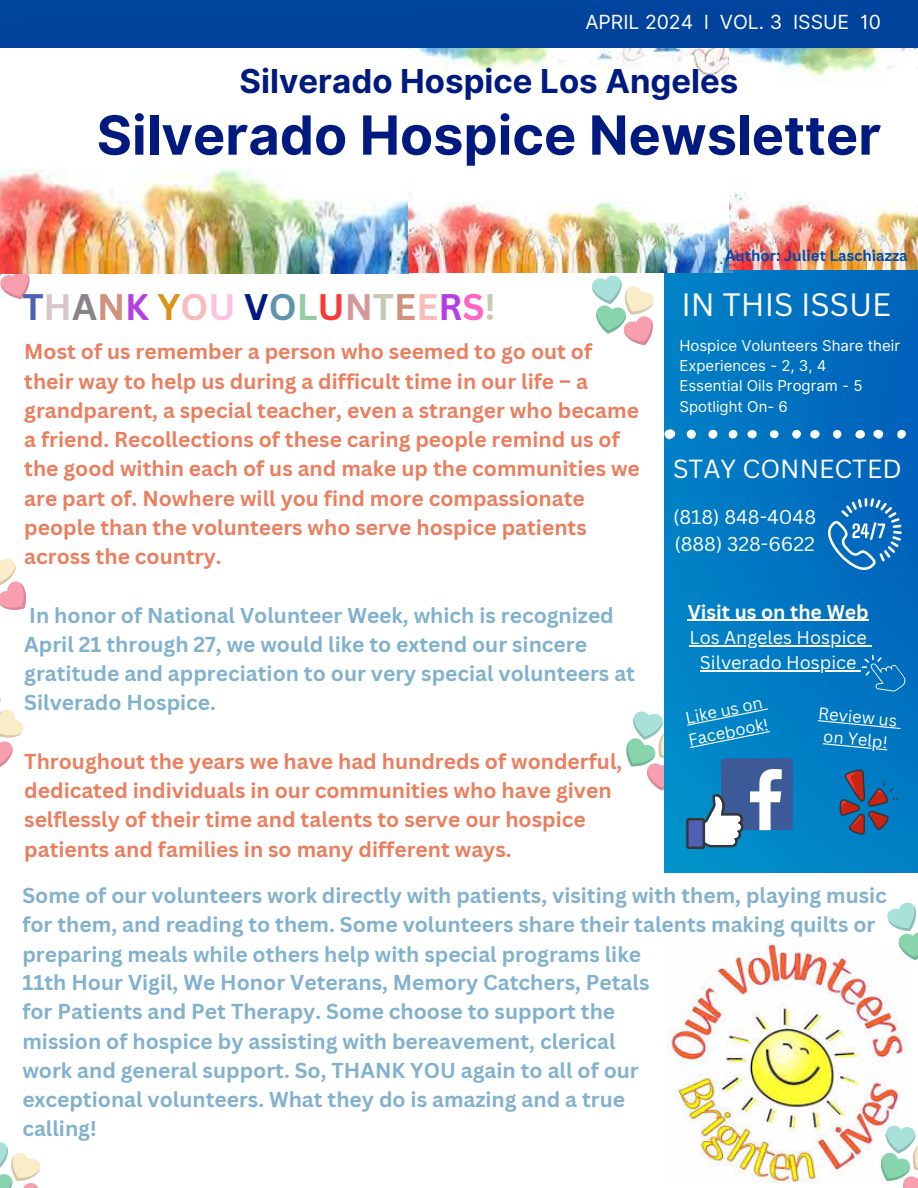
<style>
.page{position:relative;width:918px;height:1188px;background:#fff}
.page>*{position:absolute;margin:0;border:0;box-sizing:border-box;transform-origin:0 0}
.t1{font:700 54px "Inter";color:#001a7f}
.t2{font:700 36px "Canva Sans";color:#ce927d}
.t3{font:700 33px "Inter";color:#001a7f}
.t4{font:31.5px "Canva Sans";color:#fff}
.t5{font:25.5px "Canva Sans";color:#fff}
.t6{font:700 21px/29.2px "Canva Sans";color:#81b1cd}
.t7{font:700 21px/29.2px "Canva Sans";color:#ea7e5e}
.t8{font:19.5px "Canva Sans";color:#fff}
.t9{font:19.5px "Inter";color:#fff}
.t10{font:700 19.5px "Canva Sans";color:#fff}
.t11{font:18px "Canva Sans";color:#fff}
.t12{font:16.5px "Canva Sans";color:#fff}
.t13{font:15px/20.2px "Inter";color:#fff}
.t14{font:700 15px "Canva Sans";color:#004aad}
.s1{color:#4f60b5}
.s2{color:#d6c6ca}
.s3{color:#88848a}
.s4{color:#b340e5}
.s5{color:#d79518}
.s6{color:#fabbbb}
.s7{color:#fac2e3}
.s8{color:#001a7f}
.s9{color:#5d95af}
.s10{color:#95cca2}
.s11{color:#f93838}
.s12{color:#d1999a}
.s13{color:#c8c8b6}
.s14{color:#ff66c4}
</style>
<div class="page">
<div style="left:0;top:0;width:918px;height:47px;background:#00439d"></div>
<img style="left:664px;top:270px;width:254px;height:602px">
<svg style="left:664px;top:429px;width:12px;height:10px"></svg>
<svg style="left:873px;top:430px;width:10px;height:9px"></svg>
<div style="left:687px;top:430px;width:9px;height:9px;background:#fff;border-radius:50%"></div>
<svg style="left:855px;top:430px;width:10px;height:9px"></svg>
<div style="left:708px;top:430px;width:9px;height:9px;background:#fff;border-radius:50%"></div>
<div style="left:810px;top:430px;width:10px;height:9px;background:#fff;border-radius:50%"></div>
<svg style="left:746px;top:430px;width:11px;height:9px"></svg>
<div style="left:897px;top:430px;width:9px;height:9px;background:#fff;border-radius:50%"></div>
<div style="left:792px;top:430px;width:9px;height:9px;background:#fff;border-radius:50%"></div>
<div style="left:729px;top:430px;width:9px;height:9px;background:#fff;border-radius:4px"></div>
<svg style="left:833px;top:430px;width:8px;height:9px"></svg>
<div style="left:770px;top:430px;width:9px;height:8px;background:#fff;border-radius:50%"></div>
<div style="left:721px;top:758px;width:72px;height:72px;background:#3d5a98;border-radius:4px"></div>
<svg style="left:828px;top:498px;width:74px;height:72px;background:#2e83c8"></svg>
<svg style="left:839px;top:769px;width:59px;height:66px;background:#36608b"></svg>
<img style="left:667px;top:944px;width:240px;height:238px">
<svg style="left:0;top:273px;width:32px;height:26px"></svg>
<img style="left:0;top:48px;width:733px;height:225px">
<img style="left:729px;top:48px;width:189px;height:222px">
<svg style="left:592px;top:275px;width:62px;height:70px"></svg>
<svg style="left:0;top:1142px;width:40px;height:46px"></svg>
<svg style="left:885px;top:902px;width:33px;height:62px"></svg>
<svg style="left:875px;top:1121px;width:43px;height:67px"></svg>
<svg style="left:0;top:558px;width:26px;height:52px"></svg>
<svg style="left:0;top:697px;width:24px;height:70px"></svg>
<hr style="left:688px;top:620px;width:181px;height:1px;background:#fff">
<hr style="left:690px;top:646px;width:177px;height:1px;background:#fff">
<hr style="left:700px;top:670px;width:157px;height:1px;background:#fff">
<svg style="left:857px;top:646px;width:51px;height:54px;background:#1079c4"></svg>
<svg style="left:818px;top:720px;width:82px;height:9px"></svg>
<svg style="left:823px;top:743px;width:64px;height:7px"></svg>
<svg style="left:626px;top:706px;width:156px;height:143px"></svg>
<p class="t9" style="left:585px;top:10px;width:297px">APRIL 2024 l VOL. 3 ISSUE 10</p>
<p class="t3" style="left:240px;top:61px;width:500px">Silverado Hospice Los Angeles</p>
<p class="t1" style="left:97px;top:103px;width:786px">Silverado Hospice Newsletter</p>
<p class="t2" style="left:22px;top:282px;width:475px"><span class="s1">T</span><span class="s2">H</span><span class="s3">A</span>N<span class="s4">K</span> <span class="s5">Y</span><span class="s6">O</span><span class="s7">U</span> <span class="s8">V</span><span class="s9">O</span><span class="s10">L</span><span class="s11">U</span><span class="s12">N</span><span class="s13">T</span>E<span class="s6">E</span><span class="s4">R</span><span class="s14">S</span><span class="s13">!</span></p>
<p class="t7" style="left:24px;top:336px;width:617px">Most of us remember a person who seemed to go out of their way to help us during a difficult time in our life – a grandparent, a special teacher, even a stranger who became a friend. Recollections of these caring people remind us of the good within each of us and make up the communities we are part of. Nowhere will you find more compassionate people than the volunteers who serve hospice patients across the country.</p>
<p class="t6" style="left:24px;top:600px;width:612px">In honor of National Volunteer Week, which is recognized April 21 through 27, we would like to extend our sincere gratitude and appreciation to our very special volunteers at Silverado Hospice.</p>
<p class="t7" style="left:24px;top:746px;width:600px">Throughout the years we have had hundreds of wonderful, dedicated individuals in our communities who have given selflessly of their time and talents to serve our hospice patients and families in so many different ways.</p>
<p class="t14" style="left:725px;top:245px;width:184px">Author: Juliet Laschiazza</p>
<h4 class="t4" style="left:681px;top:283px;width:211px">IN THIS ISSUE</h4>
<p class="t13" style="left:679px;top:335px;width:222px">Hospice Volunteers Share their<br>Experiences - 2, 3, 4</p>
<p class="t13" style="left:679px;top:376px;width:185px">Essential Oils Program - 5</p>
<p class="t13" style="left:679px;top:396px;width:110px">Spotlight On- 6</p>
<p class="t5" style="left:673px;top:450px;width:230px">STAY CONNECTED</p>
<h5 class="t8" style="left:673px;top:503px;width:145px">(818) 848-4048</h5>
<p class="t8" style="left:674px;top:530px;width:142px">(888) 328-6622</p>
<p class="t10" style="left:688px;top:598px;width:183px">Visit us on the Web</p>
<p class="t11" style="left:690px;top:625px;width:179px">Los Angeles Hospice</p>
<p class="t11" style="left:700px;top:650px;width:158px">Silverado Hospice</p>
<p class="t12" style="left:819px;top:702px;width:80px;rotate:5deg">Review us</p>
<p class="t12" style="left:825px;top:725px;width:66px;rotate:5deg">on Yelp!</p>
<p class="t12" style="left:684px;top:706px;width:80px;rotate:-11deg">Like us on</p>
<p class="t12" style="left:686px;top:728px;width:83px;rotate:-11deg">Facebook!</p>
<p class="t6" style="left:22px;top:880px;width:866px">Some of our volunteers work directly with patients, visiting with them, playing music for them, and reading to them. Some volunteers share their talents making quilts or preparing meals while others help with special programs like</p>
<p class="t6" style="left:22px;top:967px;width:629px">11th Hour Vigil, We Honor Veterans, Memory Catchers, Petals for Patients and Pet Therapy. Some choose to support the mission of hospice by assisting with bereavement, clerical work and general support. So, THANK YOU again to all of our exceptional volunteers. What they do is amazing and a true calling!</p>
</div>
